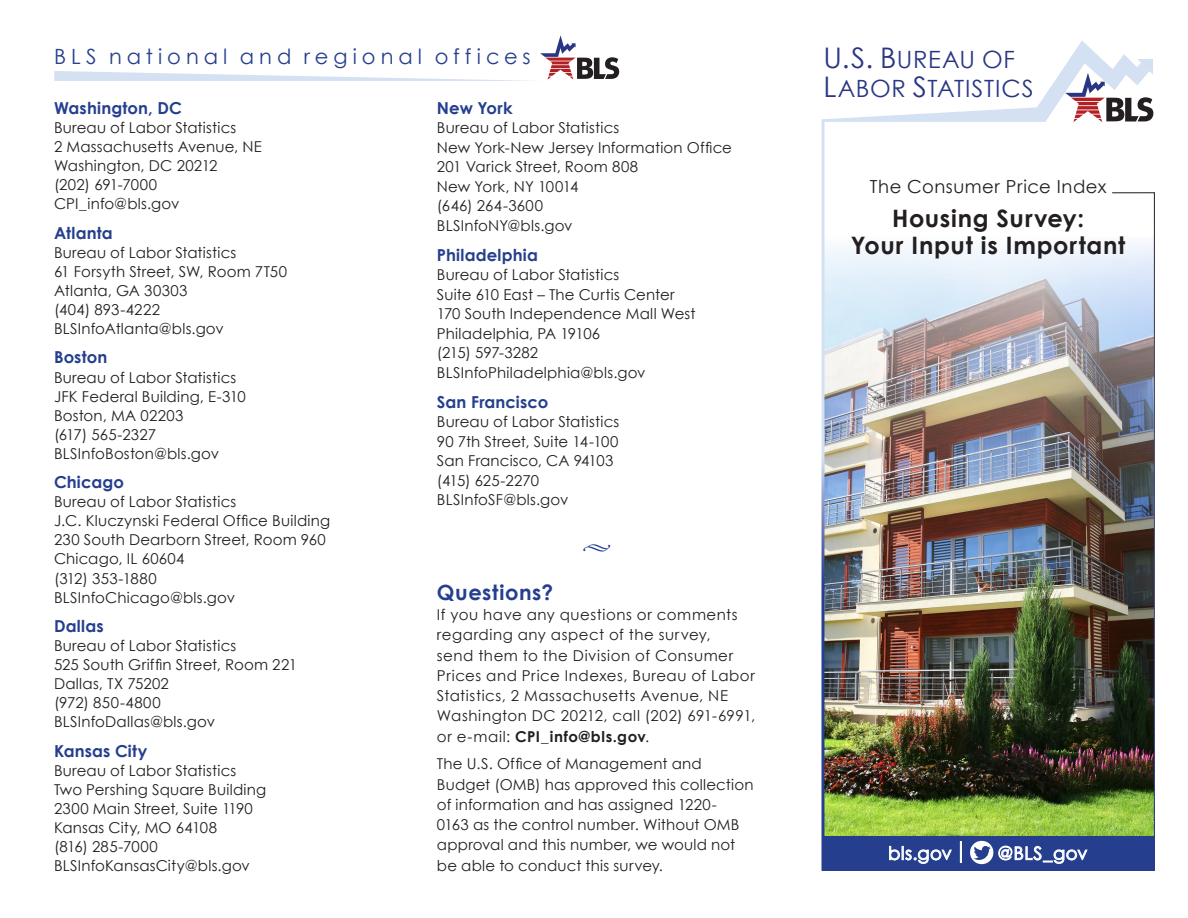
<style>
.page{position:relative;width:1188px;height:918px;background:#fff}
.page>*{position:absolute;margin:0;border:0;box-sizing:border-box;transform-origin:0 0}
.t1{font:700 24px/27px "Century Gothic";letter-spacing:.03em;color:#231f20;text-align:center}
.t2{font:23.85px/29.8px "Century Gothic";letter-spacing:.03em;color:#2a3683}
.t3{font:21px "Century Gothic";letter-spacing:.24em;color:#253f8e}
.t4{font:700 21px "Century Gothic";letter-spacing:.03em;color:#253f8e}
.t5{font:18px "Century Gothic";letter-spacing:.03em;color:#231f20}
.t6{font:18px "Century Gothic";letter-spacing:.025em;color:#fff}
.t7{font:18px "Minion Pro";color:#253f8e}
.t8{font:700 16.5px "Century Gothic";letter-spacing:.01em;color:#253f8e}
.t9{font:15px/19px "Century Gothic";letter-spacing:.015em;color:#231f20}
.t10{font:15px/20.2px "Century Gothic";letter-spacing:.035em;color:#231f20}
.s1{font-weight:700}
.s2{font-size:28.35px}
.s3{font-size:22.5px}
</style>
<div class="page">
<img style="left:824px;top:236px;width:287px;height:600px">
<svg style="left:821px;top:41px;width:332px;height:81px"></svg>
<img style="left:1111px;top:192px;width:44px;height:644px">
<div style="left:822px;top:836px;width:333px;height:35px;background:#253f8e"></div>
<svg style="left:889px;top:846px;width:63px;height:18px"></svg>
<div style="left:960px;top:841px;width:2px;height:22px;border:1px solid #fff"></div>
<svg style="left:970px;top:841px;width:118px;height:23px"></svg>
<svg style="left:54px;top:35px;width:565px;height:46px"></svg>
<h3 class="t3" style="left:54px;top:42px;width:478px">BLS national and regional offices</h3>
<p class="t8" style="left:54px;top:95px;width:129px">Washington, DC</p>
<p class="t9" style="left:54px;top:118px;width:209px">Bureau of Labor Statistics<br>2 Massachusetts Avenue, NE<br>Washington, DC 20212<br>(202) 691-7000<br>CPI_info@bls.gov</p>
<p class="t8" style="left:54px;top:220px;width:60px">Atlanta</p>
<p class="t9" style="left:54px;top:243px;width:234px">Bureau of Labor Statistics<br>61 Forsyth Street, SW, Room 7T50<br>Atlanta, GA 30303<br>(404) 893-4222<br>BLSInfoAtlanta@bls.gov</p>
<p class="t8" style="left:54px;top:345px;width:55px">Boston</p>
<p class="t9" style="left:54px;top:367px;width:193px">Bureau of Labor Statistics<br>JFK Federal Building, E-310<br>Boston, MA 02203<br>(617) 565-2327<br>BLSInfoBoston@bls.gov</p>
<p class="t8" style="left:54px;top:470px;width:71px">Chicago</p>
<p class="t9" style="left:54px;top:492px;width:278px">Bureau of Labor Statistics<br>J.C. Kluczynski Federal Office Building<br>230 South Dearborn Street, Room 960<br>Chicago, IL 60604<br>(312) 353-1880<br>BLSInfoChicago@bls.gov</p>
<p class="t8" style="left:54px;top:614px;width:51px">Dallas</p>
<p class="t9" style="left:54px;top:636px;width:245px">Bureau of Labor Statistics<br>525 South Griffin Street, Room 221<br>Dallas, TX 75202<br>(972) 850-4800<br>BLSInfoDallas@bls.gov</p>
<p class="t8" style="left:54px;top:738px;width:95px">Kansas City</p>
<p class="t9" style="left:54px;top:761px;width:214px">Bureau of Labor Statistics<br>Two Pershing Square Building<br>2300 Main Street, Suite 1190<br>Kansas City, MO 64108<br>(816) 285-7000<br>BLSInfoKansasCity@bls.gov</p>
<p class="t8" style="left:437px;top:95px;width:77px">New York</p>
<p class="t9" style="left:437px;top:118px;width:297px;line-height:19.5px">Bureau of Labor Statistics<br>New York-New Jersey Information Office<br>201 Varick Street, Room 808<br>New York, NY 10014<br>(646) 264-3600<br>BLSInfoNY@bls.gov</p>
<p class="t8" style="left:437px;top:242px;width:96px">Philadelphia</p>
<p class="t9" style="left:437px;top:265px;width:260px;line-height:19.5px">Bureau of Labor Statistics<br>Suite 610 East – The Curtis Center<br>170 South Independence Mall West<br>Philadelphia, PA 19106<br>(215) 597-3282<br>BLSInfoPhiladelphia@bls.gov</p>
<p class="t8" style="left:437px;top:389px;width:107px">San Francisco</p>
<p class="t9" style="left:437px;top:412px;width:184px;line-height:19.5px">Bureau of Labor Statistics<br>90 7th Street, Suite 14-100<br>San Francisco, CA 94103 (415) 625-2270<br>BLSInfoSF@bls.gov</p>
<p class="t7" style="left:582px;top:534px;width:30px">•</p>
<h3 class="t4" style="left:437px;top:576px;width:118px">Questions?</h3>
<p class="t10" style="left:437px;top:604px;width:320px">If you have any questions or comments regarding any aspect of the survey,<br>send them to the Division of Consumer Prices and Price Indexes, Bureau of Labor Statistics, 2 Massachusetts Avenue, NE Washington DC 20212, call (202) 691-6991, or e-mail: <span class="s1">CPI_info@bls.gov</span>.</p>
<p class="t9" style="left:437px;top:754px;width:318px;line-height:20.2px">The U.S. Office of Management and Budget (OMB) has approved this collection of information and has assigned 1220-<br>0163 as the control number. Without OMB approval and this number, we would not be able to conduct this survey.</p>
<h2 class="t2" style="left:823px;top:44px;width:210px"><span class="s2">U.S. B</span>U REAU OF<br><span class="s2">L</span>ABOR <span class="s2">S</span>TATISTICS</h2>
<p class="t5" style="left:870px;top:174px;width:238px">The Consumer Price Index</p>
<h1 class="t1" style="left:851px;top:204px;width:276px">Housing Survey:<br>Your Input is Important</h1>
<p class="t6" style="left:888px;top:841px;width:79px">bls.gov <span class="s3">|</span></p>
<p class="t6" style="left:998px;top:841px;width:91px">@BLS_gov</p>
</div>
